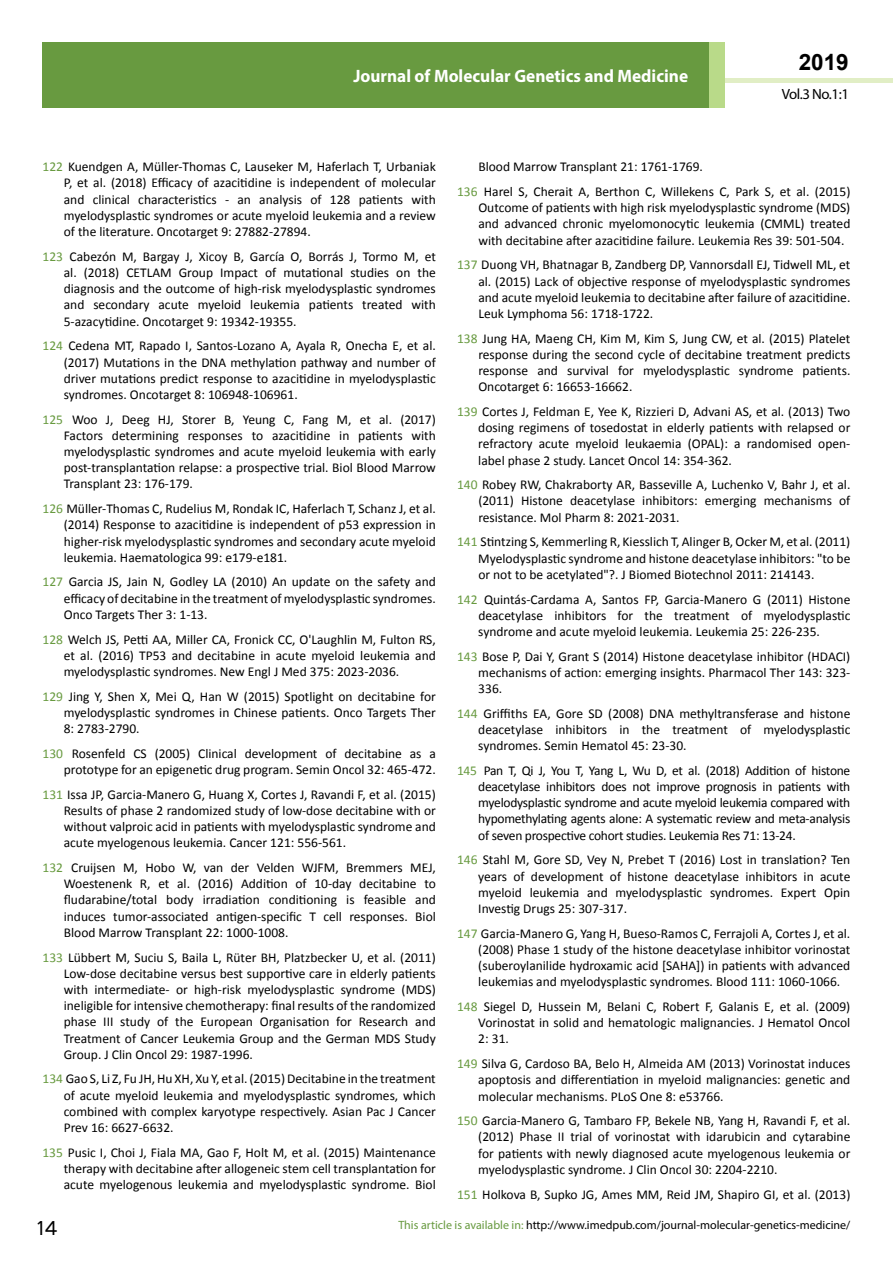
<style>
.page{position:relative;width:893px;height:1263px;background:#fff}
.page>*{position:absolute;margin:0;border:0;box-sizing:border-box;transform-origin:0 0}
.t1{font:25.5px "Tunga";color:#000}
.t2{font:700 22.5px "Arial";color:#000}
.t3{font:700 18px "Myriad Pro";color:#fff;scale:.96 1}
.t4{font:14.85px "Myriad Pro";color:#000}
.t5{font:13.5px/16.2px "Calibri";color:#000;text-align:justify}
.t6{font:12px "Myriad Pro";color:#000}
.s1{color:#689a40}
</style>
<div class="page">
<hr style="left:725px;top:78px;width:168px;height:4px;background:#e1eec5">
<div style="left:43px;top:42px;width:666px;height:66px;background:#689a40"></div>
<div style="left:709px;top:42px;width:16px;height:66px;background:#b9da89"></div>
<h3 class="t3" style="left:353px;top:64px;width:350px">Journal of Molecular Genetics and Medicine</h3>
<h3 class="t3" style="left:585px;top:74px;width:128px">ISSN 1698-9465</h3>
<h2 class="t2" style="left:799px;top:47px;width:52px">2019</h2>
<p class="t4" style="left:782px;top:84px;width:69px">Vol.3 No.1:1</p>
<p class="t5" style="left:64px;top:159px;width:374px;text-indent:-21px"><span class="s1">122</span> Kuendgen A, Müller-Thomas C, Lauseker M, Haferlach T, Urbaniak P, et al. (2018) Efficacy of azacitidine is independent of molecular and clinical characteristics - an analysis of 128 patients with myelodysplastic syndromes or acute myeloid leukemia and a review of the literature. Oncotarget 9: 27882-27894.</p>
<p class="t5" style="left:64px;top:248px;width:374px;text-indent:-21px"><span class="s1">123</span> Cabezón M, Bargay J, Xicoy B, García O, Borrás J, Tormo M, et al. (2018) CETLAM Group Impact of mutational studies on the diagnosis and the outcome of high-risk myelodysplastic syndromes and secondary acute myeloid leukemia patients treated with 5-azacytidine. Oncotarget 9: 19342-19355.</p>
<p class="t5" style="left:64px;top:338px;width:374px;text-indent:-21px"><span class="s1">124</span> Cedena MT, Rapado I, Santos-Lozano A, Ayala R, Onecha E, et al. (2017) Mutations in the DNA methylation pathway and number of driver mutations predict response to azacitidine in myelodysplastic syndromes. Oncotarget 8: 106948-106961.</p>
<p class="t5" style="left:64px;top:411px;width:374px;text-indent:-21px"><span class="s1">125</span> Woo J, Deeg HJ, Storer B, Yeung C, Fang M, et al. (2017)<br>Factors determining responses to azacitidine in patients with myelodysplastic syndromes and acute myeloid leukemia with early post-transplantation relapse: a prospective trial. Biol Blood Marrow Transplant 23: 176-179.</p>
<p class="t5" style="left:64px;top:501px;width:374px;text-indent:-21px"><span class="s1">126</span> Müller-Thomas C, Rudelius M, Rondak IC, Haferlach T, Schanz J, et al. (2014) Response to azacitidine is independent of p53 expression in higher-risk myelodysplastic syndromes and secondary acute myeloid leukemia. Haematologica 99: e179-e181.</p>
<p class="t5" style="left:64px;top:574px;width:374px;text-indent:-21px"><span class="s1">127</span> Garcia JS, Jain N, Godley LA (2010) An update on the safety and efficacy of decitabine in the treatment ofmyelodysplastic syndromes.<br>Onco Targets Ther 3: 1-13.</p>
<p class="t5" style="left:64px;top:631px;width:374px;text-indent:-21px"><span class="s1">128</span> Welch JS, Petti AA, Miller CA, Fronick CC, O'Laughlin M, Fulton RS, et al. (2016) TP53 and decitabine in acute myeloid leukemia and myelodysplastic syndromes. New Engl J Med 375: 2023-2036.</p>
<p class="t5" style="left:64px;top:688px;width:374px;text-indent:-21px"><span class="s1">129</span> Jing Y, Shen X, Mei Q, Han W (2015) Spotlight on decitabine for myelodysplastic syndromes in Chinese patients. Onco Targets Ther 8: 2783-2790.</p>
<p class="t5" style="left:43px;top:745px;width:395px;text-align:right"><span class="s1">130</span> Rosenfeld CS (2005) Clinical development of decitabine as a prototype for an epigenetic drug program. Semin Oncol 32: 465-472.</p>
<p class="t5" style="left:64px;top:786px;width:374px;text-indent:-21px"><span class="s1">131</span> Issa JP, Garcia-Manero G, Huang X, Cortes J, Ravandi F, et al. (2015)<br>Results of phase 2 randomized study of low-dose decitabine with or without valproic acid in patients with myelodysplastic syndrome and acute myelogenous leukemia. Cancer 121: 556-561.</p>
<p class="t5" style="left:64px;top:859px;width:374px;text-indent:-21px"><span class="s1">132</span> Cruijsen M, Hobo W, van der Velden WJFM, Bremmers MEJ, Woestenenk R, et al. (2016) Addition of 10-day decitabine to fludarabine/total body irradiation conditioning is feasible and induces tumor-associated antigen-specific T cell responses. Biol Blood Marrow Transplant 22: 1000-1008.</p>
<p class="t5" style="left:64px;top:949px;width:374px;text-indent:-21px"><span class="s1">133</span> Lübbert M, Suciu S, Baila L, Rüter BH, Platzbecker U, et al. (2011)<br>Low-dose decitabine versus best supportive care in elderly patients with intermediate- or high-risk myelodysplastic syndrome (MDS) ineligible for intensive chemotherapy: final results of the randomized phase III study of the European Organisation for Research and Treatment of Cancer Leukemia Group and the German MDS Study Group. J Clin Oncol 29: 1987-1996.</p>
<p class="t5" style="left:64px;top:1071px;width:374px;text-indent:-21px"><span class="s1">134</span> Gao S, Li Z, Fu JH,Hu XH, Xu Y, et al.(2015)Decitabine in the treatment of acute myeloid leukemia and myelodysplastic syndromes, which combined with complex karyotype respectively. Asian Pac J Cancer Prev 16: 6627-6632.</p>
<p class="t5" style="left:64px;top:1144px;width:374px;text-indent:-21px"><span class="s1">135</span> Pusic I, Choi J, Fiala MA, Gao F, Holt M, et al. (2015) Maintenance therapy with decitabine after allogeneic stem cell transplantation for acute myelogenous leukemia and myelodysplastic syndrome. Biol</p>
<p class="t5" style="left:457px;top:154px;width:395px;line-height:24.8px;text-indent:21px">Blood Marrow Transplant 21: 1761-1769.<br><span class="s1">136</span> Harel S, Cherait A, Berthon C, Willekens C, Park S, et al. (2015)</p>
<p class="t5" style="left:478px;top:200px;width:374px">Outcome of patients with high risk myelodysplastic syndrome (MDS) and advanced chronic myelomonocytic leukemia (CMML) treated with decitabine after azacitidine failure. Leukemia Res 39: 501-504.</p>
<p class="t5" style="left:478px;top:257px;width:374px;text-indent:-21px"><span class="s1">137</span> Duong VH, Bhatnagar B, Zandberg DP, Vannorsdall EJ, Tidwell ML, et al. (2015) Lack of objective response of myelodysplastic syndromes and acute myeloid leukemia to decitabine after failure of azacitidine.<br>Leuk Lymphoma 56: 1718-1722.</p>
<p class="t5" style="left:478px;top:330px;width:374px;text-indent:-21px"><span class="s1">138</span> Jung HA, Maeng CH, Kim M, Kim S, Jung CW, et al. (2015) Platelet response during the second cycle of decitabine treatment predicts response and survival for myelodysplastic syndrome patients.<br>Oncotarget 6: 16653-16662.</p>
<p class="t5" style="left:478px;top:403px;width:374px;text-indent:-21px"><span class="s1">139</span> Cortes J, Feldman E, Yee K, Rizzieri D, Advani AS, et al. (2013) Two dosing regimens of tosedostat in elderly patients with relapsed or refractory acute myeloid leukaemia (OPAL): a randomised open&shy;label phase 2 study. Lancet Oncol 14: 354-362.</p>
<p class="t5" style="left:478px;top:477px;width:374px;text-indent:-21px"><span class="s1">140</span> Robey RW, Chakraborty AR, Basseville A, Luchenko V, Bahr J, et al. (2011) Histone deacetylase inhibitors: emerging mechanisms of resistance. Mol Pharm 8: 2021-2031.</p>
<p class="t5" style="left:478px;top:534px;width:374px;text-indent:-21px"><span class="s1">141</span> Stintzing S, Kemmerling R, Kiesslich T, Alinger B, Ocker M, et al. (2011)<br>Myelodysplastic syndrome and histone deacetylase inhibitors: "to be or not to be acetylated"?. J Biomed Biotechnol 2011: 214143.</p>
<p class="t5" style="left:478px;top:591px;width:374px;text-indent:-21px"><span class="s1">142</span> Quintás-Cardama A, Santos FP, Garcia-Manero G (2011) Histone deacetylase inhibitors for the treatment of myelodysplastic syndrome and acute myeloid leukemia. Leukemia 25: 226-235.</p>
<p class="t5" style="left:478px;top:648px;width:374px;text-indent:-21px"><span class="s1">143</span> Bose P, Dai Y, Grant S (2014) Histone deacetylase inhibitor (HDACI) mechanisms of action: emerging insights. Pharmacol Ther 143: 323- 336.</p>
<p class="t5" style="left:478px;top:705px;width:374px;text-indent:-21px"><span class="s1">144</span> Griffiths EA, Gore SD (2008) DNA methyltransferase and histone deacetylase inhibitors in the treatment of myelodysplastic syndromes. Semin Hematol 45: 23-30.</p>
<p class="t5" style="left:478px;top:762px;width:374px;text-indent:-21px"><span class="s1">145</span> Pan T, Qi J, You T, Yang L, Wu D, et al. (2018) Addition of histone deacetylase inhibitors does not improve prognosis in patients with myelodysplastic syndrome and acute myeloid leukemia compared with hypomethylating agents alone: A systematic review and meta-analysis of seven prospective cohort studies. Leukemia Res 71: 13-24.</p>
<p class="t5" style="left:478px;top:852px;width:374px;text-indent:-21px"><span class="s1">146</span> Stahl M, Gore SD, Vey N, Prebet T (2016) Lost in translation? Ten years of development of histone deacetylase inhibitors in acute myeloid leukemia and myelodysplastic syndromes. Expert Opin Investig Drugs 25: 307-317.</p>
<p class="t5" style="left:478px;top:925px;width:374px;text-indent:-21px"><span class="s1">147</span> Garcia-Manero G, Yang H, Bueso-Ramos C, Ferrajoli A, Cortes J, et al. (2008) Phase 1 study of the histone deacetylase inhibitor vorinostat (suberoylanilide hydroxamic acid [SAHA]) in patients with advanced leukemias and myelodysplastic syndromes. Blood 111: 1060-1066.</p>
<p class="t5" style="left:478px;top:998px;width:374px;text-indent:-21px"><span class="s1">148</span> Siegel D, Hussein M, Belani C, Robert F, Galanis E, et al. (2009)<br>Vorinostat in solid and hematologic malignancies. J Hematol Oncol 2: 31.</p>
<p class="t5" style="left:478px;top:1055px;width:374px;text-indent:-21px"><span class="s1">149</span> Silva G, Cardoso BA, Belo H, Almeida AM (2013) Vorinostat induces apoptosis and differentiation in myeloid malignancies: genetic and molecular mechanisms. PLoS One 8: e53766.</p>
<p class="t5" style="left:478px;top:1113px;width:374px;text-indent:-21px"><span class="s1">150</span> Garcia-Manero G, Tambaro FP, Bekele NB, Yang H, Ravandi F, et al. (2012) Phase II trial of vorinostat with idarubicin and cytarabine for patients with newly diagnosed acute myelogenous leukemia or myelodysplastic syndrome. J Clin Oncol 30: 2204-2210.</p>
<p class="t5" style="left:457px;top:1186px;width:395px"><span class="s1">151</span> Holkova B, Supko JG, Ames MM, Reid JM, Shapiro GI, et al. (2013)</p>
<h1 class="t1" style="left:37px;top:1211px;width:22px">14</h1>
<p class="t6" style="left:398px;top:1218px;width:453px"><span class="s1">This article is available in:</span> http://www.imedpub.com/journal-molecular-genetics-medicine/</p>
</div>
